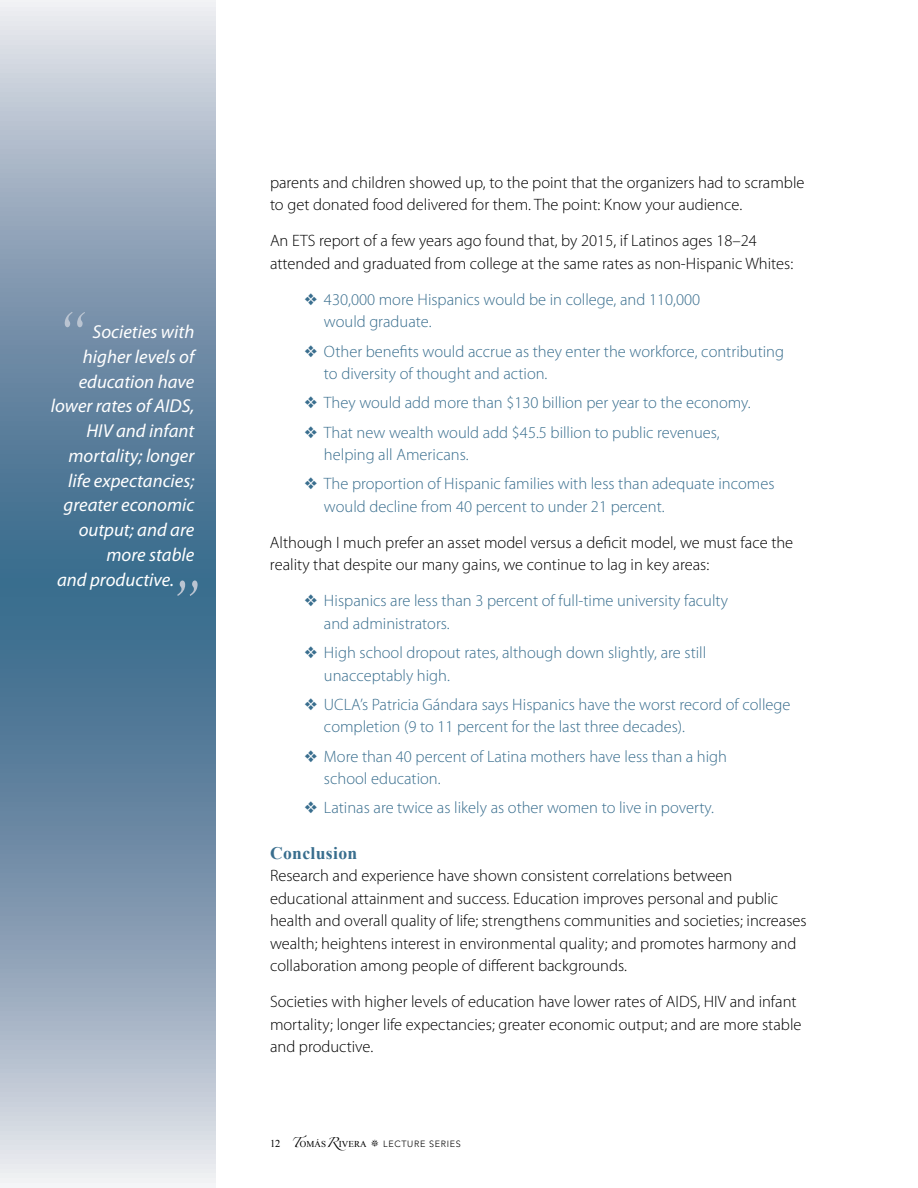
<style>
.page{position:relative;width:918px;height:1188px;background:#fff}
.page>*{position:absolute;margin:0;border:0;box-sizing:border-box;transform-origin:0 0}
.t1{font:italic 72px "Times New Roman";color:#bac4d1;scale:.77 1}
.t2{font:italic 18.75px "Myriad Pro";color:#fff}
.t3{font:700 17.7px "Times New Roman";letter-spacing:.02em;color:#396e8e}
.P__body{font:300 16.5px/22.5px "Myriad Pro";color:#000}
.t4{font:300 16.5px/22.5px "Myriad Pro";color:#396e8e}
.t5{font:300 9px "Avenir LT Std";letter-spacing:.075em;color:#000}
.s1{font-family:"Times New Roman";font-weight:400;font-size:10.5px}
.s2{font-family:"Zapfino";font-weight:400}
.s3{font-family:"Times New Roman";font-weight:400}
</style>
<div class="page">
<svg style="left:0;top:0;width:216px;height:1188px;background:#849db3"></svg>
<h1 class="t1" style="left:54px;top:287px;width:42px">“</h1>
<p class="t2" style="left:92px;top:322px;width:103px">Societies with</p>
<p class="t2" style="left:83px;top:346px;width:113px">higher levels of</p>
<p class="t2" style="left:79px;top:371px;width:117px">education have</p>
<p class="t2" style="left:51px;top:396px;width:145px">lower rates of AIDS,</p>
<p class="t2" style="left:87px;top:421px;width:109px">HIV and infant</p>
<p class="t2" style="left:68px;top:445px;width:127px">mortality; longer</p>
<p class="t2" style="left:68px;top:470px;width:128px">life expectancies;</p>
<p class="t2" style="left:64px;top:495px;width:132px">greater economic</p>
<p class="t2" style="left:79px;top:520px;width:117px">output; and are</p>
<p class="t2" style="left:106px;top:544px;width:89px">more stable</p>
<p class="t2" style="left:57px;top:569px;width:119px">and productive.</p>
<h1 class="t1" style="left:167px;top:556px;width:42px">”</h1>
<p class="P__body" style="left:270px;top:171px;width:536px">parents and children showed up, to the point that the organizers had to scramble to get donated food delivered for them. The point: Know your audience.</p>
<p class="P__body" style="left:270px;top:230px;width:525px">An ETS report of a few years ago found that, by 2015, if Latinos ages 18–24 attended and graduated from college at the same rates as non-Hispanic Whites:</p>
<p class="t4" style="left:324px;top:288px;width:378px;text-indent:-19px">❖ 430,000 more Hispanics would be in college, and 110,000 would graduate.</p>
<p class="t4" style="left:324px;top:340px;width:462px;text-indent:-19px">❖ Other benefits would accrue as they enter the workforce, contributing to diversity of thought and action.</p>
<p class="t4" style="left:305px;top:392px;width:448px">❖ They would add more than $130 billion per year to the economy.</p>
<p class="t4" style="left:324px;top:421px;width:397px;text-indent:-19px">❖ That new wealth would add $45.5 billion to public revenues, helping all Americans.</p>
<p class="t4" style="left:324px;top:473px;width:452px;text-indent:-19px">❖ The proportion of Hispanic families with less than adequate incomes would decline from 40 percent to under 21 percent.</p>
<p class="P__body" style="left:270px;top:531px;width:525px">Although I much prefer an asset model versus a deficit model, we must face the reality that despite our many gains, we continue to lag in key areas:</p>
<p class="t4" style="left:324px;top:590px;width:406px;text-indent:-19px">❖ Hispanics are less than 3 percent of full-time university faculty and administrators.</p>
<p class="t4" style="left:324px;top:642px;width:384px;text-indent:-19px">❖ High school dropout rates, although down slightly, are still unacceptably high.</p>
<p class="t4" style="left:324px;top:693px;width:468px;text-indent:-19px">❖ UCLA’s Patricia Gándara says Hispanics have the worst record of college completion (9 to 11 percent for the last three decades).</p>
<p class="t4" style="left:324px;top:745px;width:405px;text-indent:-19px">❖ More than 40 percent of Latina mothers have less than a high school education.</p>
<p class="t4" style="left:305px;top:797px;width:411px">❖ Latinas are twice as likely as other women to live in poverty.</p>
<h3 class="t3" style="left:270px;top:841px;width:89px">Conclusion</h3>
<p class="P__body" style="left:270px;top:865px;width:538px">Research and experience have shown consistent correlations between educational attainment and success. Education improves personal and public health and overall quality of life; strengthens communities and societies; increases wealth; heightens interest in environmental quality; and promotes harmony and collaboration among people of different backgrounds.</p>
<p class="P__body" style="left:270px;top:991px;width:533px">Societies with higher levels of education have lower rates of AIDS, HIV and infant mortality; longer life expectancies; greater economic output; and are more stable and productive.</p>
<p class="t5" style="left:270px;top:1139px;width:192px"><span class="s1">12</span> <span class="s2">T</span><span class="s3">OMÁS</span><span class="s2">R</span><span class="s3">IVERA</span> • LECTURE SERIES</p>
</div>
